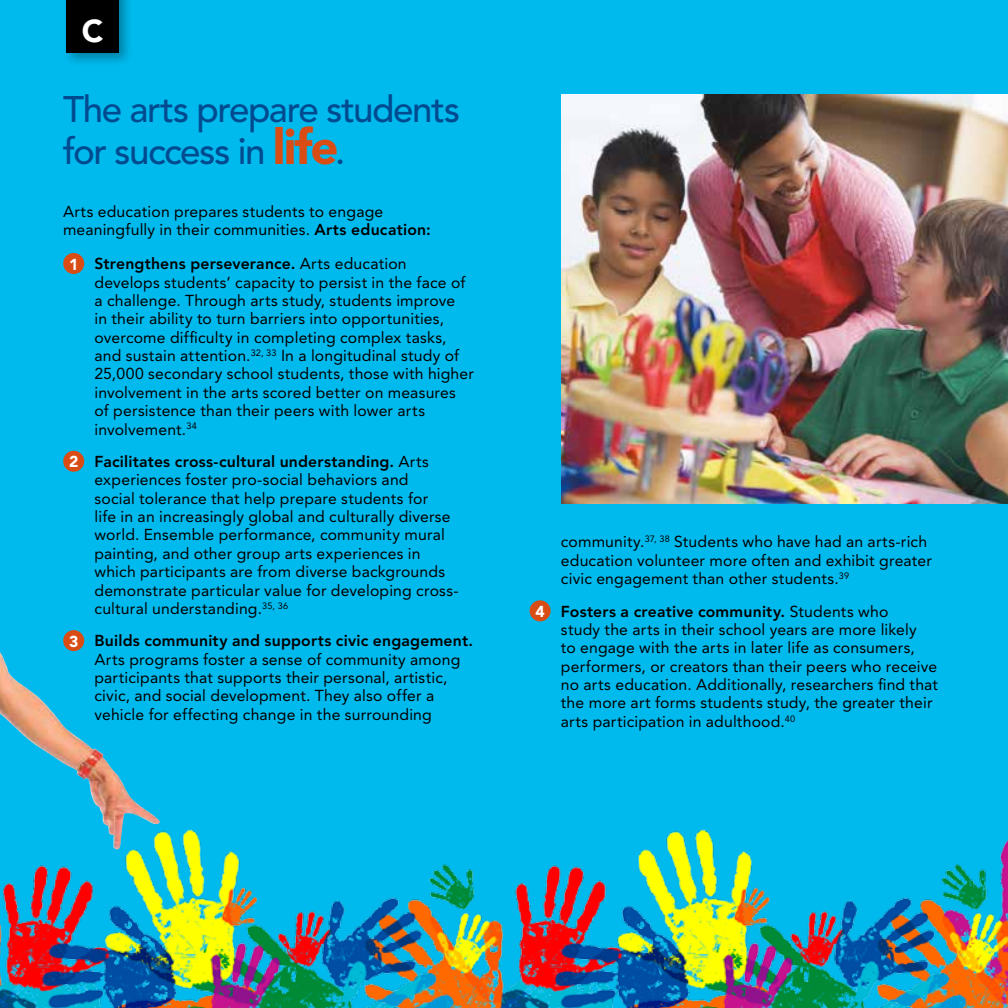
<style>
.page{position:relative;width:1008px;height:1008px;background:#00baee}
.page>*{position:absolute;margin:0;border:0;box-sizing:border-box;transform-origin:0 0}
.t1{font:500 36.75px/42px "Avenir LT Std";letter-spacing:-.04em;color:#004b90}
.t2{font:900 31.5px "Avenir LT Std";color:#fff}
.t3{font:15.75px/18.4px "Avenir LT Std";letter-spacing:.01em;color:#000001}
.s1{font-weight:900;font-size:49px;color:#d94d15}
.s2{font-weight:800}
.s3{font-weight:900;color:#fff}
</style>
<div class="page">
<img style="left:561px;top:94px;width:447px;height:410px">
<div style="left:62px;top:0;width:72px;height:67px;background:#000001;opacity:.3"></div>
<div style="left:66px;top:0;width:53px;height:52px;background:#000001"></div>
<div style="left:63px;top:253px;width:21px;height:21px;background:#d94d15;border-radius:50%"></div>
<div style="left:63px;top:451px;width:21px;height:21px;background:#d94d15;border-radius:50%"></div>
<div style="left:63px;top:630px;width:21px;height:21px;background:#d94d15;border-radius:50%"></div>
<div style="left:530px;top:600px;width:21px;height:21px;background:#d94d15;border-radius:50%"></div>
<img style="left:0;top:829px;width:1008px;height:179px">
<img style="left:0;top:652px;width:160px;height:201px">
<h2 class="t2" style="left:82px;top:12px;width:23px">C</h2>
<h1 class="t1" style="left:63px;top:89px;width:398px">The arts prepare students for success in <span class="s1">life</span>.</h1>
<p class="t3" style="left:63px;top:202px;width:369px">Arts education prepares students to engage meaningfully in their communities. <span class="s2">Arts education:</span></p>
<p class="t3" style="left:94px;top:255px;width:381px;text-indent:-25px"><span class="s3">1</span> <span class="s2">Strengthens perseverance.</span> Arts education develops students’ capacity to persist in the face of a challenge. Through arts study, students improve<br>in their ability to turn barriers into opportunities, overcome difficulty in completing complex tasks, and sustain attention.<sup>32,</sup> <sup>33</sup> In a longitudinal study of 25,000 secondary school students, those with higher involvement in the arts scored better on measures of persistence than their peers with lower arts involvement.<sup>34</sup></p>
<p class="t3" style="left:95px;top:452px;width:366px;text-indent:-25px"><span class="s3">2</span> <span class="s2">Facilitates cross-cultural understanding.</span> Arts experiences foster pro-social behaviors and<br>social tolerance that help prepare students for<br>life in an increasingly global and culturally diverse world. Ensemble performance, community mural painting, and other group arts experiences in which participants are from diverse backgrounds demonstrate particular value for developing cross&shy;cultural understanding.<sup>35,</sup> <sup>36</sup></p>
<p class="t3" style="left:95px;top:632px;width:380px;text-indent:-25px"><span class="s3">3</span> <span class="s2">Builds community and supports civic engagement.<br></span>Arts programs foster a sense of community among participants that supports their personal, artistic, civic, and social development. They also offer a vehicle for effecting change in the surrounding</p>
<p class="t3" style="left:561px;top:533px;width:373px">community.<sup>37,</sup> <sup>38</sup> Students who have had an arts-rich education volunteer more often and exhibit greater civic engagement than other students.<sup>39</sup></p>
<p class="t3" style="left:561px;top:602px;width:379px;text-indent:-25px"><span class="s3">4</span> <span class="s2">Fosters a creative community.</span> Students who<br>study the arts in their school years are more likely<br>to engage with the arts in later life as consumers, performers, or creators than their peers who receive no arts education. Additionally, researchers find that the more art forms students study, the greater their arts participation in adulthood.<sup>40</sup></p>
</div>
